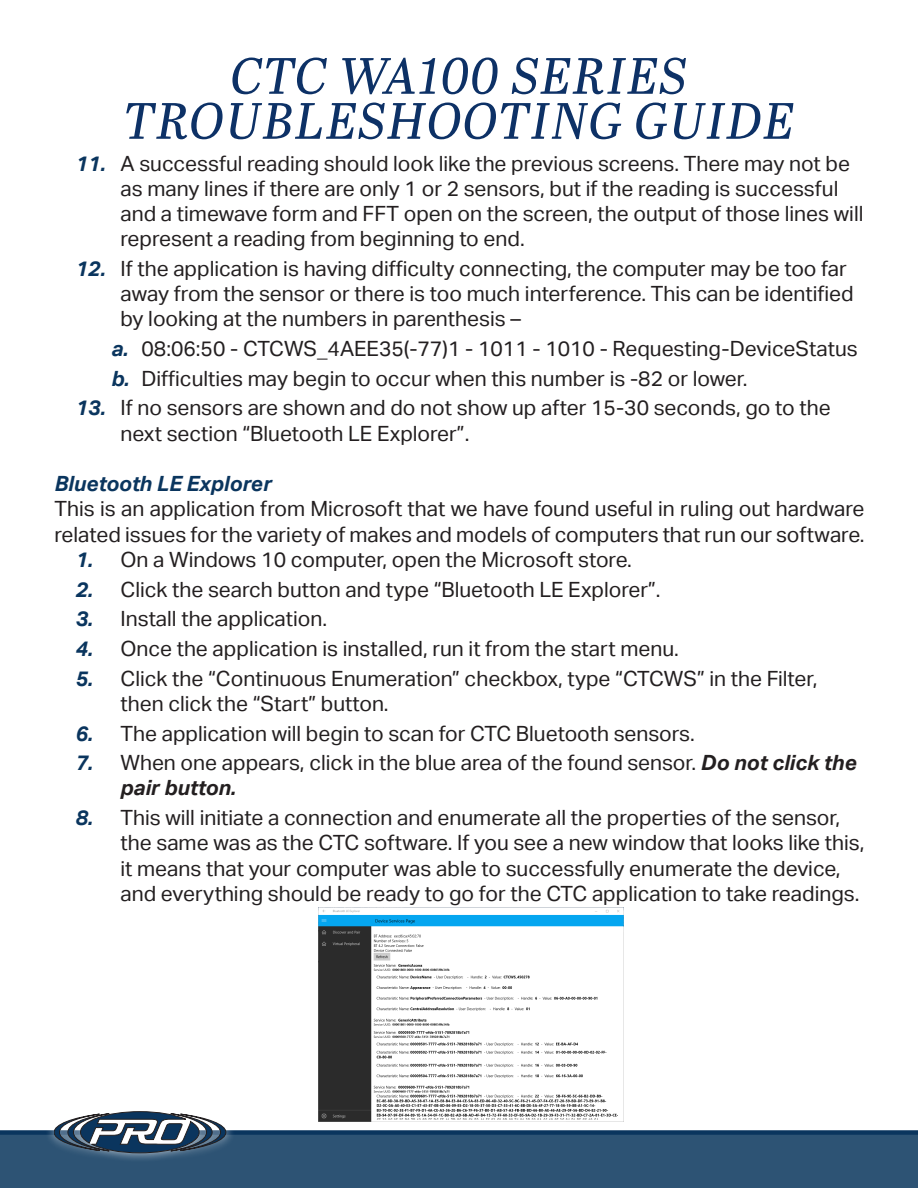
<style>
.page{position:relative;width:918px;height:1188px;background:#fff}
.page>*{position:absolute;margin:0;border:0;box-sizing:border-box;transform-origin:0 0}
.t1{font:italic 51px/45px "Abril Text";letter-spacing:.02em;color:#0d3166;text-align:center}
.Body{font:21px/25.2px "Aktiv Grotesk";color:#231f20}
.Body-2{font:italic 700 21px "Aktiv Grotesk";color:#0a355e}
.s1{font-weight:700;font-style:italic;color:#0a355e}
.s2{font-weight:700;font-style:italic}
</style>
<div class="page">
<div style="left:0;top:1134px;width:918px;height:54px;background:#2d5374"></div>
<div style="left:0;top:1130px;width:918px;height:5px;background:#0a355e"></div>
<div style="left:45px;top:1102px;width:190px;height:61px;background:#fff;opacity:.75"></div>
<svg style="left:54px;top:1112px;width:172px;height:41px"></svg>
<img style="left:318px;top:907px;width:306px;height:215px">
<p class="t1" style="left:123px;top:51px;width:673px">CTC WA100 SERIES<br>TROUBLESHOOTING GUIDE</p>
<p class="Body" style="left:121px;top:151px;width:744px;text-indent:-45px"><span class="s1">11.</span> A successful reading should look like the previous screens. There may not be as many lines if there are only 1 or 2 sensors, but if the reading is successful and a timewave form and FFT open on the screen, the output of those lines will represent a reading from beginning to end.</p>
<p class="Body" style="left:121px;top:256px;width:735px;text-indent:-45px"><span class="s1">12.</span> If the application is having difficulty connecting, the computer may be too far away from the sensor or there is too much interference. This can be identified by looking at the numbers in parenthesis –</p>
<p class="Body" style="left:112px;top:336px;width:748px"><span class="s1">a.</span> 08:06:50 - CTCWS_4AEE35(-77)1 - 1011 - 1010 - Requesting-DeviceStatus</p>
<p class="Body" style="left:112px;top:366px;width:638px"><span class="s1">b.</span> Difficulties may begin to occur when this number is -82 or lower.</p>
<p class="Body" style="left:121px;top:396px;width:712px;text-indent:-45px"><span class="s1">13.</span> If no sensors are shown and do not show up after 15-30 seconds, go to the next section “Bluetooth LE Explorer”.</p>
<p class="Body-2" style="left:55px;top:472px;width:219px">Bluetooth LE Explorer</p>
<p class="Body" style="left:55px;top:497px;width:812px">This is an application from Microsoft that we have found useful in ruling out hardware related issues for the variety of makes and models of computers that run our software.</p>
<p class="Body" style="left:76px;top:547px;width:558px"><span class="s1">1.</span> On a Windows 10 computer, open the Microsoft store.</p>
<p class="Body" style="left:76px;top:577px;width:587px"><span class="s1">2.</span> Click the search button and type “Bluetooth LE Explorer”.</p>
<p class="Body" style="left:76px;top:606px;width:253px"><span class="s1">3.</span> Install the application.</p>
<p class="Body" style="left:76px;top:636px;width:605px"><span class="s1">4.</span> Once the application is installed, run it from the start menu.</p>
<p class="Body" style="left:121px;top:666px;width:698px;text-indent:-45px"><span class="s1">5.</span> Click the “Continuous Enumeration” checkbox, type “CTCWS” in the Filter, then click the “Start” button.</p>
<p class="Body" style="left:76px;top:721px;width:621px"><span class="s1">6.</span> The application will begin to scan for CTC Bluetooth sensors.</p>
<p class="Body" style="left:121px;top:750px;width:738px;text-indent:-45px"><span class="s1">7.</span> When one appears, click in the blue area of the found sensor. <span class="s2">Do not click the pair button.</span></p>
<p class="Body" style="left:121px;top:805px;width:746px;text-indent:-45px"><span class="s1">8.</span> This will initiate a connection and enumerate all the properties of the sensor, the same was as the CTC software. If you see a new window that looks like this, it means that your computer was able to successfully enumerate the device, and everything should be ready to go for the CTC application to take readings.</p>
</div>
